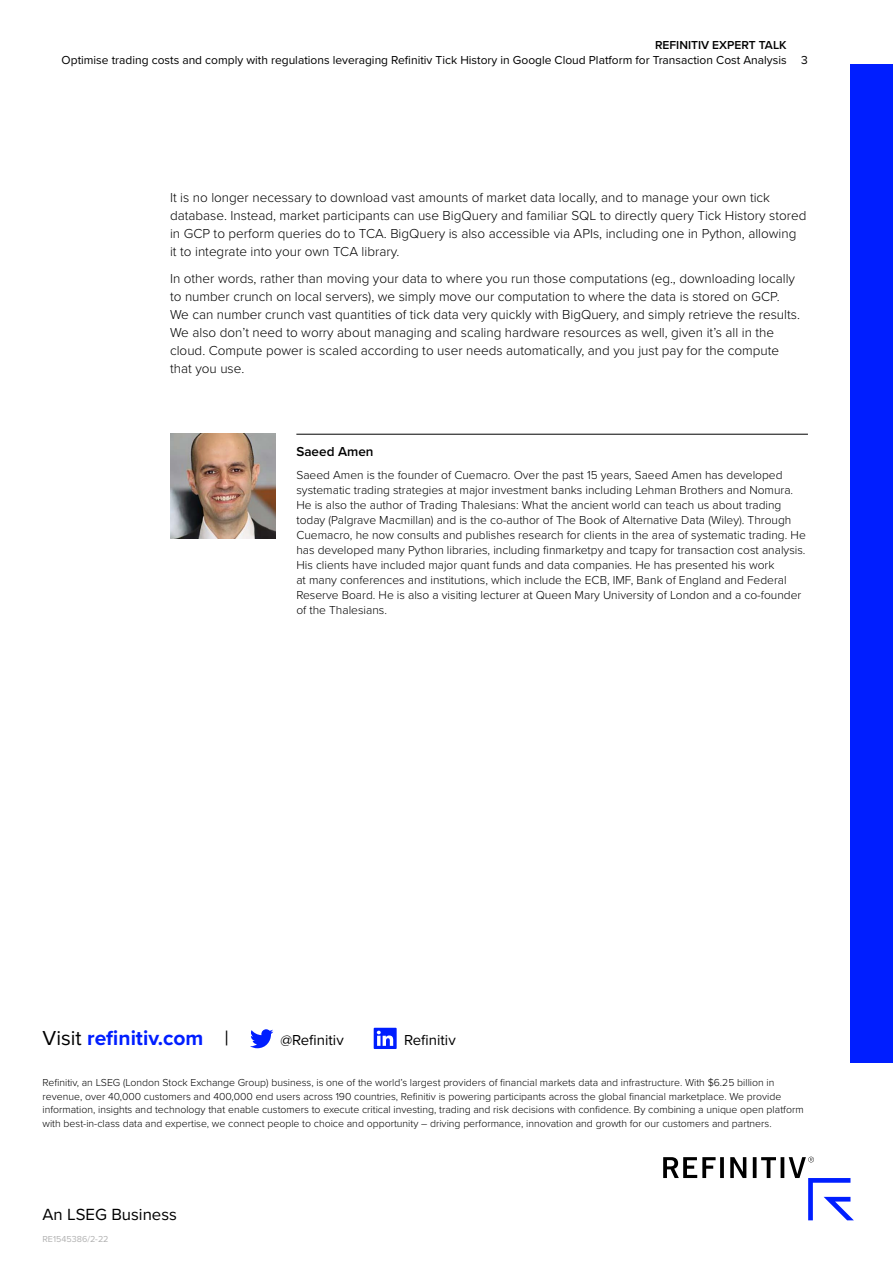
<style>
.page{position:relative;width:893px;height:1263px;background:#fff}
.page>*{position:absolute;margin:0;border:0;box-sizing:border-box;transform-origin:0 0}
.t1{font:700 21px "Proxima Nova";color:#001eff}
.t2{font:16.8px "Proxima Nova";color:#000}
.t3{font:15px "Proxima Nova";color:#000}
.t4{font:300 13.5px/18px "Proxima Nova";color:#000}
.t5{font:600 13.5px "Proxima Nova";color:#000}
.t6{font:300 12px/15px "Proxima Nova";color:#000}
.t7{font:12px "Proxima Nova";color:#000}
.t8{font:600 12px "Proxima Nova";color:#000}
.t9{font:300 10.5px/13.5px "Proxima Nova";color:#000}
.t10{font:9px "Proxima Nova";color:#b2b2b2}
.s1{font-weight:400;color:#000}
</style>
<div class="page">
<div style="left:850px;top:64px;width:43px;height:999px;background:#001eff"></div>
<svg style="left:663px;top:1157px;width:191px;height:63px"></svg>
<svg style="left:250px;top:1029px;width:23px;height:19px"></svg>
<svg style="left:374px;top:1028px;width:23px;height:21px"></svg>
<hr style="left:296px;top:434px;width:512px;height:1px;background:#000">
<img style="left:170px;top:434px;width:105px;height:105px">
<p class="t8" style="left:655px;top:36px;width:133px">REFINITIV EXPERT TALK</p>
<p class="t7" style="left:62px;top:51px;width:727px">Optimise trading costs and comply with regulations leveraging Refinitiv Tick History in Google Cloud Platform for Transaction Cost Analysis</p>
<p class="t7" style="left:801px;top:51px;width:8px">3</p>
<p class="t4" style="left:170px;top:188px;width:638px">It is no longer necessary to download vast amounts of market data locally, and to manage your own tick database. Instead, market participants can use BigQuery and familiar SQL to directly query Tick History stored in GCP to perform queries do to TCA. BigQuery is also accessible via APIs, including one in Python, allowing<br>it to integrate into your own TCA library.</p>
<p class="t4" style="left:170px;top:268px;width:631px">In other words, rather than moving your data to where you run those computations (eg., downloading locally to number crunch on local servers), we simply move our computation to where the data is stored on GCP.<br>We can number crunch vast quantities of tick data very quickly with BigQuery, and simply retrieve the results.<br>We also don’t need to worry about managing and scaling hardware resources as well, given it’s all in the cloud. Compute power is scaled according to user needs automatically, and you just pay for the compute that you use.</p>
<p class="t5" style="left:296px;top:441px;width:79px">Saeed Amen</p>
<p class="t6" style="left:296px;top:467px;width:511px">Saeed Amen is the founder of Cuemacro. Over the past 15 years, Saeed Amen has developed systematic trading strategies at major investment banks including Lehman Brothers and Nomura.<br>He is also the author of Trading Thalesians: What the ancient world can teach us about trading today (Palgrave Macmillan) and is the co-author of The Book of Alternative Data (Wiley). Through Cuemacro, he now consults and publishes research for clients in the area of systematic trading. He has developed many Python libraries, including finmarketpy and tcapy for transaction cost analysis.<br>His clients have included major quant funds and data companies. He has presented his work<br>at many conferences and institutions, which include the ECB, IMF, Bank of England and Federal Reserve Board. He is also a visiting lecturer at Queen Mary University of London and a co-founder of the Thalesians.</p>
<h1 class="t1" style="left:43px;top:1022px;width:188px"><span class="s1">Visit</span> refinitiv.com <span class="s1">|</span></h1>
<p class="t3" style="left:280px;top:1029px;width:65px">@Refinitiv</p>
<p class="t3" style="left:404px;top:1029px;width:53px">Refinitiv</p>
<p class="t9" style="left:43px;top:1075px;width:763px">Refinitiv, an LSEG (London Stock Exchange Group) business, is one of the world’s largest providers of financial markets data and infrastructure. With $6.25 billion in revenue, over 40,000 customers and 400,000 end users across 190 countries, Refinitiv is powering participants across the global financial marketplace. We provide information, insights and technology that enable customers to execute critical investing, trading and risk decisions with confidence. By combining a unique open platform with best-in-class data and expertise, we connect people to choice and opportunity – driving performance, innovation and growth for our customers and partners.</p>
<p class="t2" style="left:43px;top:1202px;width:136px">An LSEG Business</p>
<p class="t10" style="left:43px;top:1232px;width:68px">RE1545386/2-22</p>
</div>
